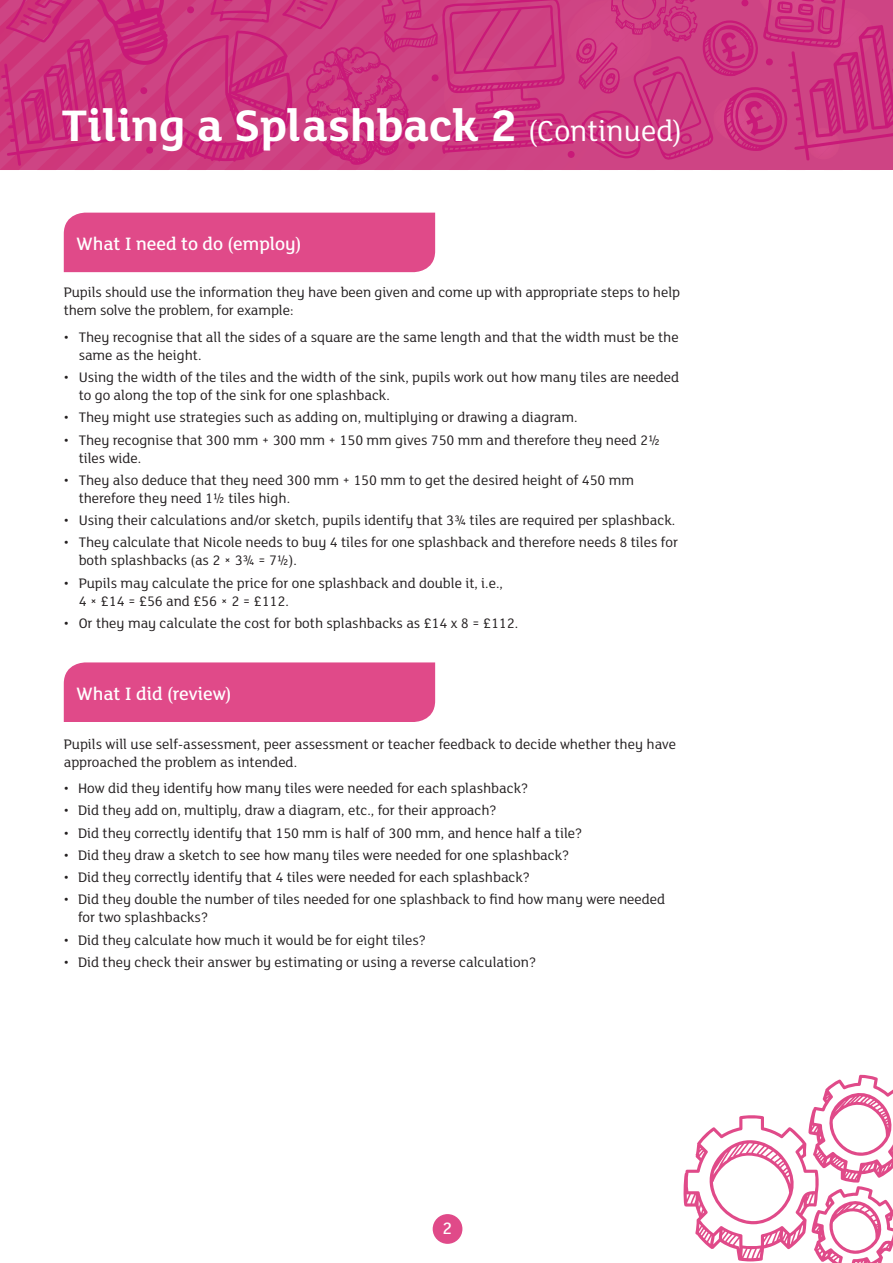
<style>
.page{position:relative;width:893px;height:1263px;background:#fff}
.page>*{position:absolute;margin:0;border:0;box-sizing:border-box;transform-origin:0 0}
.t1{font:700 48px "FS Lola";color:#fff}
.t2{font:500 19.5px "FS Lola";color:#fff}
.t3{font:500 18px "FS Lola";color:#fff}
.tabs{font:15px/18px "FS Lola";color:#231f20}
.s1{font-weight:400;font-size:31.5px}
</style>
<div class="page">
<div style="left:433px;top:1214px;width:29px;height:30px;background:#e04a89;border-radius:50%"></div>
<div style="left:64px;top:662px;width:371px;height:60px;background:#e04a89"></div>
<div style="left:64px;top:213px;width:371px;height:59px;background:#e04a89"></div>
<svg style="left:0;top:0;width:893px;height:170px;background:#cd397f"></svg>
<svg style="left:683px;top:1075px;width:210px;height:188px"></svg>
<h1 class="t1" style="left:62px;top:93px;width:622px">Tiling a Splashback 2 <span class="s1">(Continued)</span></h1>
<p class="t2" style="left:77px;top:231px;width:226px">What I need to do (employ)</p>
<p class="tabs" style="left:64px;top:283px;width:618px">Pupils should use the information they have been given and come up with appropriate steps to help them solve the problem, for example:</p>
<p class="tabs" style="left:79px;top:327px;width:601px;text-indent:-15px">• They recognise that all the sides of a square are the same length and that the width must be the same as the height.</p>
<p class="tabs" style="left:79px;top:367px;width:602px;text-indent:-15px">• Using the width of the tiles and the width of the sink, pupils work out how many tiles are needed to go along the top of the sink for one splashback.</p>
<p class="tabs" style="left:64px;top:408px;width:515px">• They might use strategies such as adding on, multiplying or drawing a diagram.</p>
<p class="tabs" style="left:79px;top:430px;width:583px;text-indent:-15px">• They recognise that 300 mm + 300 mm + 150 mm gives 750 mm and therefore they need 2½ tiles wide.</p>
<p class="tabs" style="left:79px;top:470px;width:557px;text-indent:-15px">• They also deduce that they need 300 mm + 150 mm to get the desired height of 450 mm therefore they need 1½ tiles high.</p>
<p class="tabs" style="left:64px;top:510px;width:613px">• Using their calculations and/or sketch, pupils identify that 3¾ tiles are required per splashback.</p>
<p class="tabs" style="left:79px;top:533px;width:601px;text-indent:-15px">• They calculate that Nicole needs to buy 4 tiles for one splashback and therefore needs 8 tiles for both splashbacks (as 2 × 3¾ = 7½).</p>
<p class="tabs" style="left:79px;top:573px;width:426px;text-indent:-15px">• Pupils may calculate the price for one splashback and double it, i.e.,<br>4 × £14 = £56 and £56 × 2 = £112.</p>
<p class="tabs" style="left:64px;top:613px;width:456px">• Or they may calculate the cost for both splashbacks as £14 x 8 = £112.</p>
<p class="t2" style="left:77px;top:680px;width:157px">What I did (review)</p>
<p class="tabs" style="left:64px;top:734px;width:614px">Pupils will use self-assessment, peer assessment or teacher feedback to decide whether they have approached the problem as intended.</p>
<p class="tabs" style="left:64px;top:778px;width:466px">• How did they identify how many tiles were needed for each splashback?</p>
<p class="tabs" style="left:64px;top:801px;width:434px">• Did they add on, multiply, draw a diagram, etc., for their approach?</p>
<p class="tabs" style="left:64px;top:823px;width:520px">• Did they correctly identify that 150 mm is half of 300 mm, and hence half a tile?</p>
<p class="tabs" style="left:64px;top:845px;width:507px">• Did they draw a sketch to see how many tiles were needed for one splashback?</p>
<p class="tabs" style="left:64px;top:867px;width:468px">• Did they correctly identify that 4 tiles were needed for each splashback?</p>
<p class="tabs" style="left:78px;top:890px;width:589px;text-indent:-14px">• Did they double the number of tiles needed for one splashback to find how many were needed for two splashbacks?</p>
<p class="tabs" style="left:64px;top:930px;width:364px">• Did they calculate how much it would be for eight tiles?</p>
<p class="tabs" style="left:64px;top:952px;width:474px">• Did they check their answer by estimating or using a reverse calculation?</p>
<p class="t3" style="left:442px;top:1216px;width:11px">2</p>
</div>
